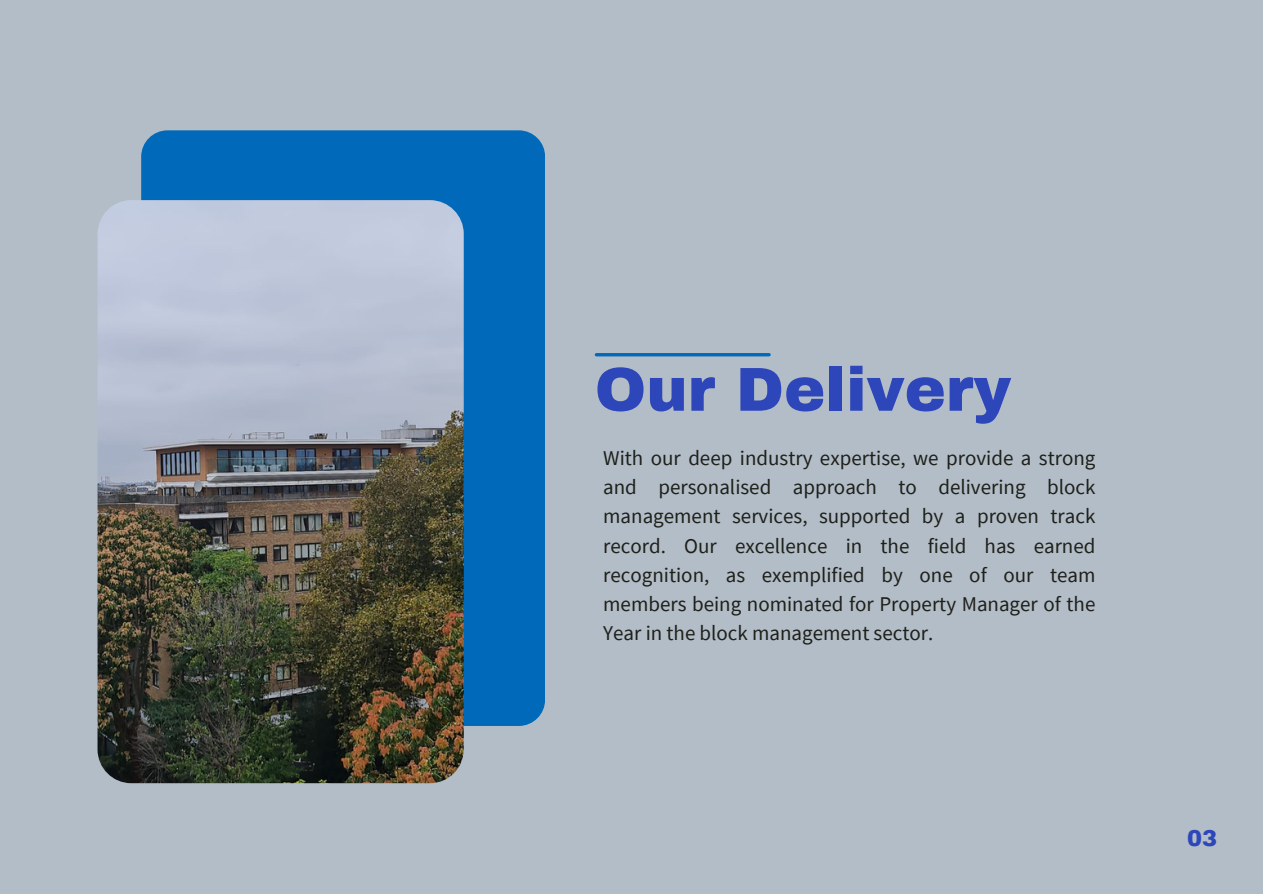
<style>
.page{position:relative;width:1263px;height:894px;background:#fff}
.page>*{position:absolute;margin:0;border:0;box-sizing:border-box;transform-origin:0 0}
.t1{font:900 61.95px "Archivo";color:#2d46b9}
.t2{font:900 22.5px "Archivo";color:#2d46b9}
.t3{font:21px/29.2px "Source Sans Pro";color:#1e201a;text-align:justify}
</style>
<div class="page">
<div style="left:0;top:0;width:1263px;height:893px;background:#b3bdc7"></div>
<div style="left:141px;top:130px;width:404px;height:595px;background:#0169b9;border-radius:26px"></div>
<hr style="left:596px;top:353px;width:173px;height:3px;background:#0169b9">
<img style="left:98px;top:200px;width:366px;height:582px;border-radius:34px">
<p class="t1" style="left:595px;top:356px;width:418px">Our Delivery</p>
<p class="t3" style="left:603px;top:442px;width:494px">With our deep industry expertise, we provide a strong and personalised approach to delivering block management services, supported by a proven track record. Our excellence in the field has earned recognition, as exemplified by one of our team members being nominated for Property Manager of the Year in the block management sector.</p>
<p class="t2" style="left:1187px;top:825px;width:32px">03</p>
</div>
